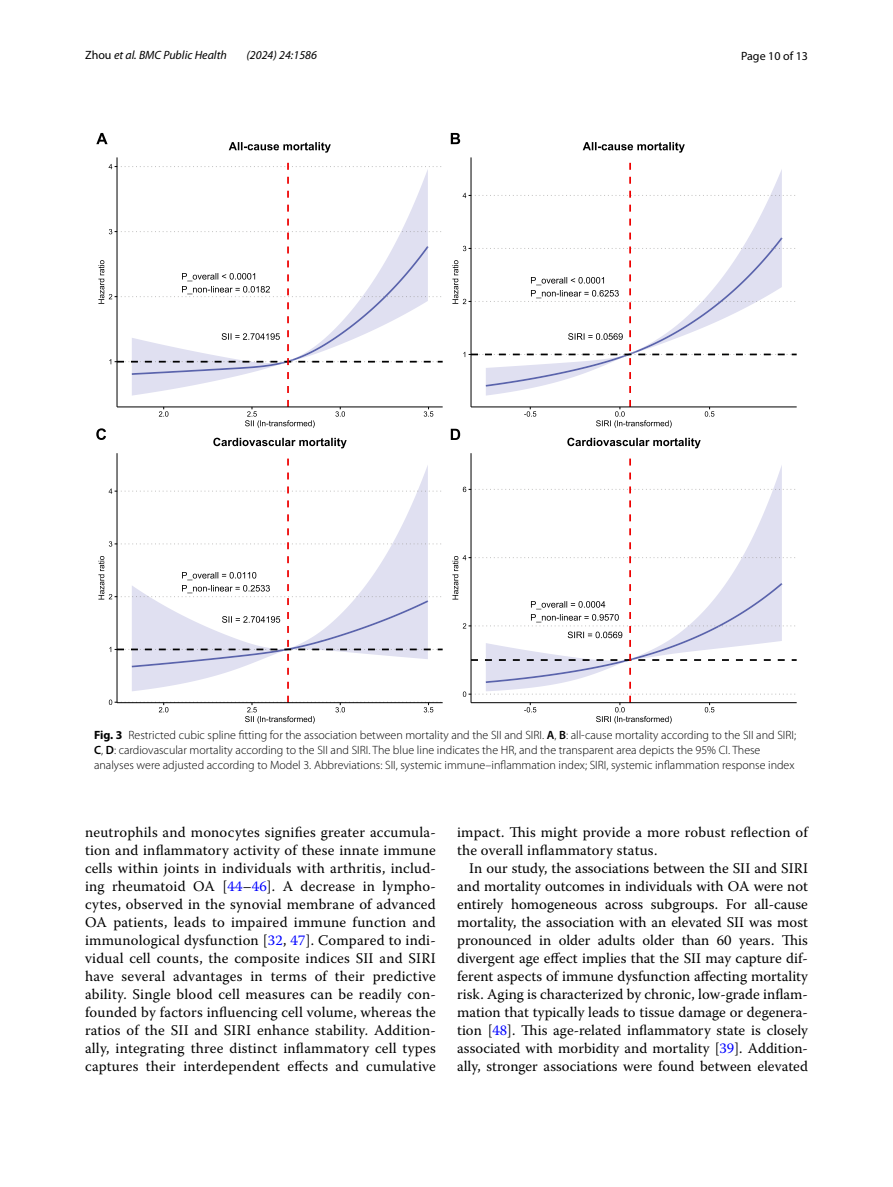
<style>
.page{position:relative;width:893px;height:1187px;background:#fff}
.page>*{position:absolute;margin:0;border:0;box-sizing:border-box;transform-origin:0 0}
.t1{font:14.7px/18px "Warnock Pro";letter-spacing:.015em;color:#000;text-align:justify}
.t2{font:300 12px/15px "Myriad Pro";color:#000}
.t3{font:italic 12px "Myriad Pro";color:#000}
.t4{font:12px "Myriad Pro";color:#000}
.s1{font-style:normal}
.s2{font-weight:700}
.s3{font-weight:600}
.s4{color:#00f}
</style>
<div class="page">
<hr style="left:117px;top:157px;width:1px;height:250px;background:#000">
<svg style="left:229px;top:142px;width:102px;height:11px"></svg>
<hr style="left:471px;top:157px;width:1px;height:250px;background:#000">
<svg style="left:583px;top:142px;width:102px;height:11px"></svg>
<hr style="left:117px;top:453px;width:1px;height:249px;background:#000">
<svg style="left:98px;top:458px;width:345px;height:265px"></svg>
<hr style="left:471px;top:453px;width:1px;height:249px;background:#000">
<svg style="left:452px;top:458px;width:345px;height:265px"></svg>
<svg style="left:96px;top:133px;width:12px;height:11px"></svg>
<svg style="left:451px;top:133px;width:9px;height:11px"></svg>
<svg style="left:96px;top:162px;width:347px;height:286px"></svg>
<svg style="left:451px;top:162px;width:346px;height:286px"></svg>
<p class="t3" style="left:85px;top:48px;width:143px"><span class="s1">Zhou</span> et al. BMC Public Health</p>
<p class="t3" style="left:246px;top:48px;width:72px">(2024) 24:1586</p>
<p class="t4" style="left:741px;top:48px;width:68px">Page 10 of 13</p>
<p class="t2" style="left:94px;top:727px;width:704px"><span class="s2">Fig. 3</span> Restricted cubic spline fitting for the association between mortality and the SII and SIRI. <span class="s3">A</span>, <span class="s3">B</span>: all-cause mortality according to the SII and SIRI;<br><span class="s3">C</span>, <span class="s3">D</span>: cardiovascular mortality according to the SII and SIRI. The blue line indicates the HR, and the transparent area depicts the 95% CI. These analyses were adjusted according to Model 3. Abbreviations: SII, systemic immune–inflammation index; SIRI, systemic inflammation response index</p>
<p class="t1" style="left:85px;top:822px;width:352px">neutrophils and monocytes signifies greater accumula&shy;tion and inflammatory activity of these innate immune cells within joints in individuals with arthritis, includ&shy;ing rheumatoid OA [<span class="s4">44</span>–<span class="s4">46</span>]. A decrease in lympho&shy;cytes, observed in the synovial membrane of advanced OA patients, leads to impaired immune function and immunological dysfunction [<span class="s4">32</span>, <span class="s4">47</span>]. Compared to indi&shy;vidual cell counts, the composite indices SII and SIRI have several advantages in terms of their predictive ability. Single blood cell measures can be readily con&shy;founded by factors influencing cell volume, whereas the ratios of the SII and SIRI enhance stability. Addition&shy;ally, integrating three distinct inflammatory cell types captures their interdependent effects and cumulative</p>
<p class="t1" style="left:457px;top:822px;width:352px">impact. This might provide a more robust reflection of the overall inflammatory status.</p>
<p class="t1" style="left:457px;top:858px;width:352px;text-indent:12px">In our study, the associations between the SII and SIRI and mortality outcomes in individuals with OA were not entirely homogeneous across subgroups. For all-cause mortality, the association with an elevated SII was most pronounced in older adults older than 60 years. This divergent age effect implies that the SII may capture dif&shy;ferent aspects of immune dysfunction affecting mortality risk. Aging is characterized by chronic, low-grade inflam&shy;mation that typically leads to tissue damage or degenera&shy;tion [<span class="s4">48</span>]. This age-related inflammatory state is closely associated with morbidity and mortality [<span class="s4">39</span>]. Addition&shy;ally, stronger associations were found between elevated</p>
</div>
